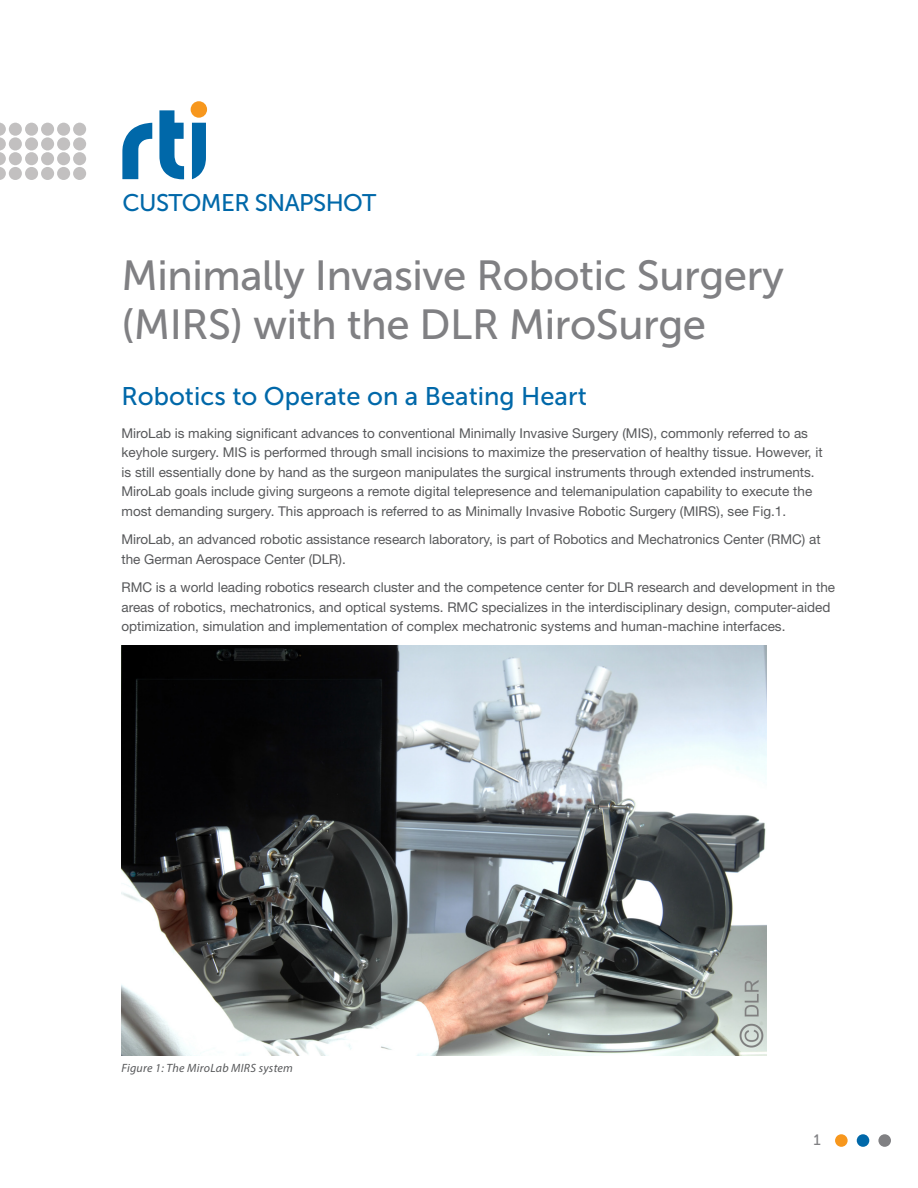
<style>
.page{position:relative;width:918px;height:1188px;background:#fff}
.page>*{position:absolute;margin:0;border:0;box-sizing:border-box;transform-origin:0 0}
.Whitepaper_title{font:42px/49.5px "Museo Sans 500";letter-spacing:-.01em;color:#808083}
.Whitepaper_subtitle{font:25.5px "Museo Sans 500";color:#0068a9}
.Datasheet_-_Product{font:24px "Museo Sans 500";letter-spacing:-.025em;color:#0068a9}
.Technical_-_Top_Band{font:15px "Museo Sans 500";color:#808083}
.Whitepaper_-_Body{font:13.5px/19.5px "Helvetica Neue";color:#57585a}
.Whitepaper_-_About_B{font:italic 12px "Myriad Pro";letter-spacing:.02em;color:#57585a}
</style>
<div class="page">
<div style="left:835px;top:1134px;width:13px;height:13px;background:#f7971d;border-radius:50%"></div>
<div style="left:857px;top:1134px;width:12px;height:13px;background:#0068a9;border-radius:50%"></div>
<div style="left:878px;top:1134px;width:13px;height:13px;background:#808083;border-radius:50%"></div>
<img style="left:122px;top:645px;width:645px;height:410px">
<svg style="left:9px;top:167px;width:13px;height:13px"></svg>
<div style="left:9px;top:152px;width:13px;height:13px;background:#c2c0c0;border-radius:50%"></div>
<div style="left:9px;top:137px;width:13px;height:13px;background:#c2c0c0;border-radius:50%"></div>
<div style="left:9px;top:123px;width:13px;height:13px;background:#c2c0c0;border-radius:50%"></div>
<svg style="left:0;top:123px;width:6px;height:57px"></svg>
<svg style="left:25px;top:167px;width:13px;height:13px"></svg>
<svg style="left:73px;top:167px;width:13px;height:13px"></svg>
<svg style="left:57px;top:167px;width:13px;height:13px"></svg>
<svg style="left:41px;top:167px;width:13px;height:13px"></svg>
<div style="left:25px;top:152px;width:13px;height:13px;background:#c2c0c0;border-radius:50%"></div>
<div style="left:73px;top:152px;width:13px;height:13px;background:#c2c0c0;border-radius:50%"></div>
<div style="left:57px;top:152px;width:13px;height:13px;background:#c2c0c0;border-radius:50%"></div>
<div style="left:41px;top:152px;width:13px;height:13px;background:#c2c0c0;border-radius:50%"></div>
<div style="left:25px;top:137px;width:13px;height:13px;background:#c2c0c0;border-radius:50%"></div>
<div style="left:73px;top:137px;width:13px;height:13px;background:#c2c0c0;border-radius:50%"></div>
<div style="left:57px;top:137px;width:13px;height:13px;background:#c2c0c0;border-radius:50%"></div>
<div style="left:41px;top:137px;width:13px;height:13px;background:#c2c0c0;border-radius:50%"></div>
<div style="left:25px;top:123px;width:13px;height:13px;background:#c2c0c0;border-radius:50%"></div>
<div style="left:73px;top:123px;width:13px;height:13px;background:#c2c0c0;border-radius:50%"></div>
<div style="left:57px;top:123px;width:13px;height:13px;background:#c2c0c0;border-radius:50%"></div>
<div style="left:41px;top:123px;width:13px;height:13px;background:#c2c0c0;border-radius:50%"></div>
<svg style="left:192px;top:123px;width:14px;height:56px"></svg>
<div style="left:191px;top:101px;width:16px;height:17px;background:#f7971d;border-radius:50%"></div>
<svg style="left:122px;top:123px;width:30px;height:56px"></svg>
<svg style="left:159px;top:110px;width:25px;height:69px"></svg>
<p class="Datasheet_-_Product" style="left:122px;top:189px;width:255px">CUSTOMER SNAPSHOT</p>
<p class="Whitepaper_title" style="left:122px;top:250px;width:664px">Minimally Invasive Robotic Surgery (MIRS) with the DLR MiroSurge</p>
<p class="Whitepaper_subtitle" style="left:122px;top:382px;width:467px">Robotics to Operate on a Beating Heart</p>
<p class="Whitepaper_-_Body" style="left:122px;top:423px;width:703px">MiroLab is making significant advances to conventional Minimally Invasive Surgery (MIS), commonly referred to as keyhole surgery. MIS is performed through small incisions to maximize the preservation of healthy tissue. However, it is still essentially done by hand as the surgeon manipulates the surgical instruments through extended instruments.<br>MiroLab goals include giving surgeons a remote digital telepresence and telemanipulation capability to execute the most demanding surgery. This approach is referred to as Minimally Invasive Robotic Surgery (MIRS), see Fig.1.</p>
<p class="Whitepaper_-_Body" style="left:122px;top:529px;width:701px">MiroLab, an advanced robotic assistance research laboratory, is part of Robotics and Mechatronics Center (RMC) at the German Aerospace Center (DLR).</p>
<p class="Whitepaper_-_Body" style="left:122px;top:577px;width:715px">RMC is a world leading robotics research cluster and the competence center for DLR research and development in the areas of robotics, mechatronics, and optical systems. RMC specializes in the interdisciplinary design, computer-aided optimization, simulation and implementation of complex mechatronic systems and human-machine interfaces.</p>
<p class="Whitepaper_-_About_B" style="left:122px;top:1061px;width:173px">Figure 1: The MiroLab MIRS system</p>
<p class="Technical_-_Top_Band" style="left:813px;top:1132px;width:9px">1</p>
</div>
